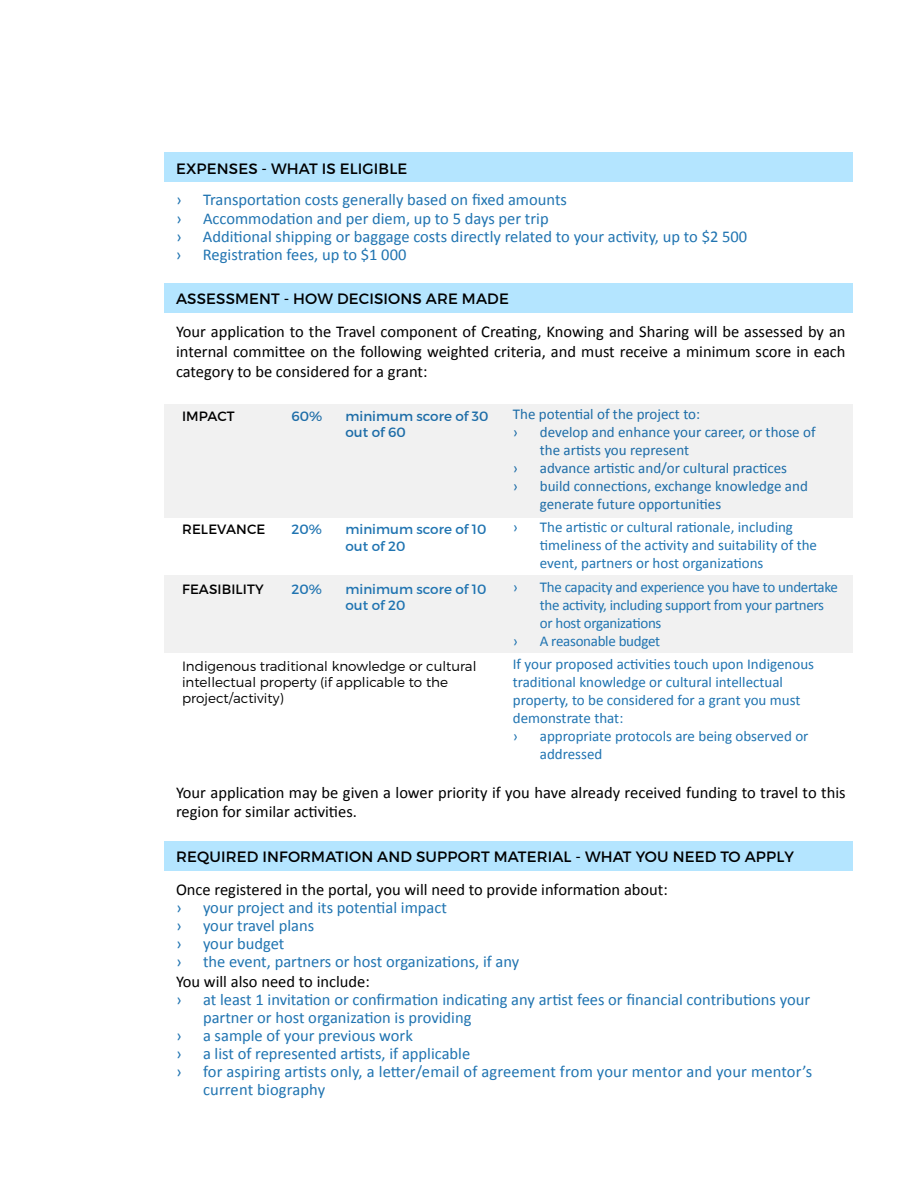
<style>
.page{position:relative;width:918px;height:1188px;background:#fff}
.page>*{position:absolute;margin:0;border:0;box-sizing:border-box;transform-origin:0 0}
.t1{font:16.5px/18px "Calibri";color:#2074b1}
.t2{font:16.5px/19.5px "Calibri";color:#000;text-align:justify}
.t3{font:15px/18px "Calibri";color:#2074b1}
.t4{font:15px/18px "Calibri";letter-spacing:-.02em;color:#2074b1}
.t5{font:15px "Montserrat";letter-spacing:.01em;color:#000}
.t6{font:300 13.5px/16.2px "Montserrat";color:#000}
.t7{font:13.5px/16.2px "Montserrat";color:#2074b1}
.t8{font:13.5px "Montserrat";letter-spacing:.01em;color:#000}
</style>
<div class="page">
<div style="left:164px;top:575px;width:688px;height:77px;background:#f1f1f1"></div>
<div style="left:164px;top:153px;width:688px;height:29px;background:#b4e5ff"></div>
<div style="left:164px;top:283px;width:688px;height:30px;background:#b4e5ff"></div>
<div style="left:164px;top:841px;width:688px;height:29px;background:#b4e5ff"></div>
<div style="left:164px;top:404px;width:688px;height:114px;background:#f1f1f1"></div>
<p class="t5" style="left:176px;top:159px;width:233px">EXPENSES - WHAT IS ELIGIBLE</p>
<p class="t1" style="left:176px;top:191px;width:7px">›</p>
<p class="t1" style="left:203px;top:191px;width:366px">Transportation costs generally based on fixed amounts</p>
<p class="t1" style="left:176px;top:209px;width:7px">›</p>
<p class="t1" style="left:203px;top:209px;width:347px">Accommodation and per diem, up to 5 days per trip</p>
<p class="t1" style="left:176px;top:227px;width:7px">›</p>
<p class="t1" style="left:203px;top:227px;width:546px">Additional shipping or baggage costs directly related to your activity, up to $2 500</p>
<p class="t1" style="left:176px;top:245px;width:7px">›</p>
<p class="t1" style="left:203px;top:245px;width:205px">Registration fees, up to $1 000</p>
<p class="t5" style="left:176px;top:290px;width:334px">ASSESSMENT - HOW DECISIONS ARE MADE</p>
<p class="t2" style="left:176px;top:322px;width:671px">Your application to the Travel component of Creating, Knowing and Sharing will be assessed by an internal committee on the following weighted criteria, and must receive a minimum score in each category to be considered for a grant:</p>
<p class="t8" style="left:182px;top:408px;width:54px">IMPACT</p>
<p class="t7" style="left:291px;top:408px;width:32px">60%</p>
<p class="t7" style="left:345px;top:408px;width:145px">minimum score of 30 out of 60</p>
<p class="t3" style="left:513px;top:405px;width:189px">The potential of the project to: ›</p>
<p class="t3" style="left:540px;top:423px;width:277px">develop and enhance your career, or those of the artists you represent</p>
<p class="t3" style="left:513px;top:459px;width:7px">›</p>
<p class="t3" style="left:540px;top:459px;width:249px">advance artistic and/or cultural practices</p>
<p class="t3" style="left:513px;top:477px;width:7px">›</p>
<p class="t3" style="left:540px;top:477px;width:270px">build connections, exchange knowledge and generate future opportunities</p>
<p class="t8" style="left:182px;top:521px;width:85px">RELEVANCE</p>
<p class="t7" style="left:291px;top:521px;width:32px">20%</p>
<p class="t7" style="left:345px;top:521px;width:143px">minimum score of 10 out of 20</p>
<p class="t3" style="left:513px;top:519px;width:7px">›</p>
<p class="t3" style="left:540px;top:519px;width:279px">The artistic or cultural rationale, including timeliness of the activity and suitability of the event, partners or host organizations</p>
<p class="t8" style="left:182px;top:580px;width:83px">FEASIBILITY</p>
<p class="t7" style="left:291px;top:581px;width:32px">20%</p>
<p class="t7" style="left:345px;top:581px;width:143px">minimum score of 10 out of 20</p>
<p class="t3" style="left:513px;top:578px;width:7px">›</p>
<p class="t4" style="left:540px;top:578px;width:300px">The capacity and experience you have to undertake the activity, including support from your partners or host organizations</p>
<p class="t3" style="left:513px;top:632px;width:7px">›</p>
<p class="t4" style="left:540px;top:632px;width:122px">A reasonable budget</p>
<p class="t6" style="left:182px;top:658px;width:296px">Indigenous traditional knowledge or cultural intellectual property (if applicable to the project/activity)</p>
<p class="t3" style="left:513px;top:655px;width:303px">If your proposed activities touch upon Indigenous traditional knowledge or cultural intellectual property, to be considered for a grant you must demonstrate that:<br>›</p>
<p class="t3" style="left:540px;top:727px;width:270px">appropriate protocols are being observed or addressed</p>
<p class="t2" style="left:176px;top:782px;width:671px">Your application may be given a lower priority if you have already received funding to travel to this region for similar activities.</p>
<p class="t5" style="left:176px;top:848px;width:620px">REQUIRED INFORMATION AND SUPPORT MATERIAL - WHAT YOU NEED TO APPLY</p>
<p class="t2" style="left:176px;top:880px;width:493px">Once registered in the portal, you will need to provide information about:</p>
<p class="t1" style="left:176px;top:899px;width:7px">›</p>
<p class="t1" style="left:203px;top:899px;width:245px">your project and its potential impact</p>
<p class="t1" style="left:176px;top:917px;width:7px">›</p>
<p class="t1" style="left:203px;top:917px;width:113px">your travel plans</p>
<p class="t1" style="left:176px;top:935px;width:7px">›</p>
<p class="t1" style="left:203px;top:935px;width:83px">your budget</p>
<p class="t1" style="left:176px;top:953px;width:7px">›</p>
<p class="t1" style="left:203px;top:953px;width:318px">the event, partners or host organizations, if any</p>
<p class="t2" style="left:176px;top:971px;width:195px">You will also need to include:</p>
<p class="t1" style="left:176px;top:990px;width:7px">›</p>
<p class="t1" style="left:203px;top:990px;width:609px">at least 1 invitation or confirmation indicating any artist fees or financial contributions your partner or host organization is providing</p>
<p class="t1" style="left:176px;top:1026px;width:7px">›</p>
<p class="t1" style="left:203px;top:1026px;width:211px">a sample of your previous work</p>
<p class="t1" style="left:176px;top:1044px;width:7px">›</p>
<p class="t1" style="left:203px;top:1044px;width:269px">a list of represented artists, if applicable</p>
<p class="t1" style="left:176px;top:1062px;width:7px">›</p>
<p class="t1" style="left:203px;top:1062px;width:611px">for aspiring artists only, a letter/email of agreement from your mentor and your mentor’s current biography</p>
</div>
